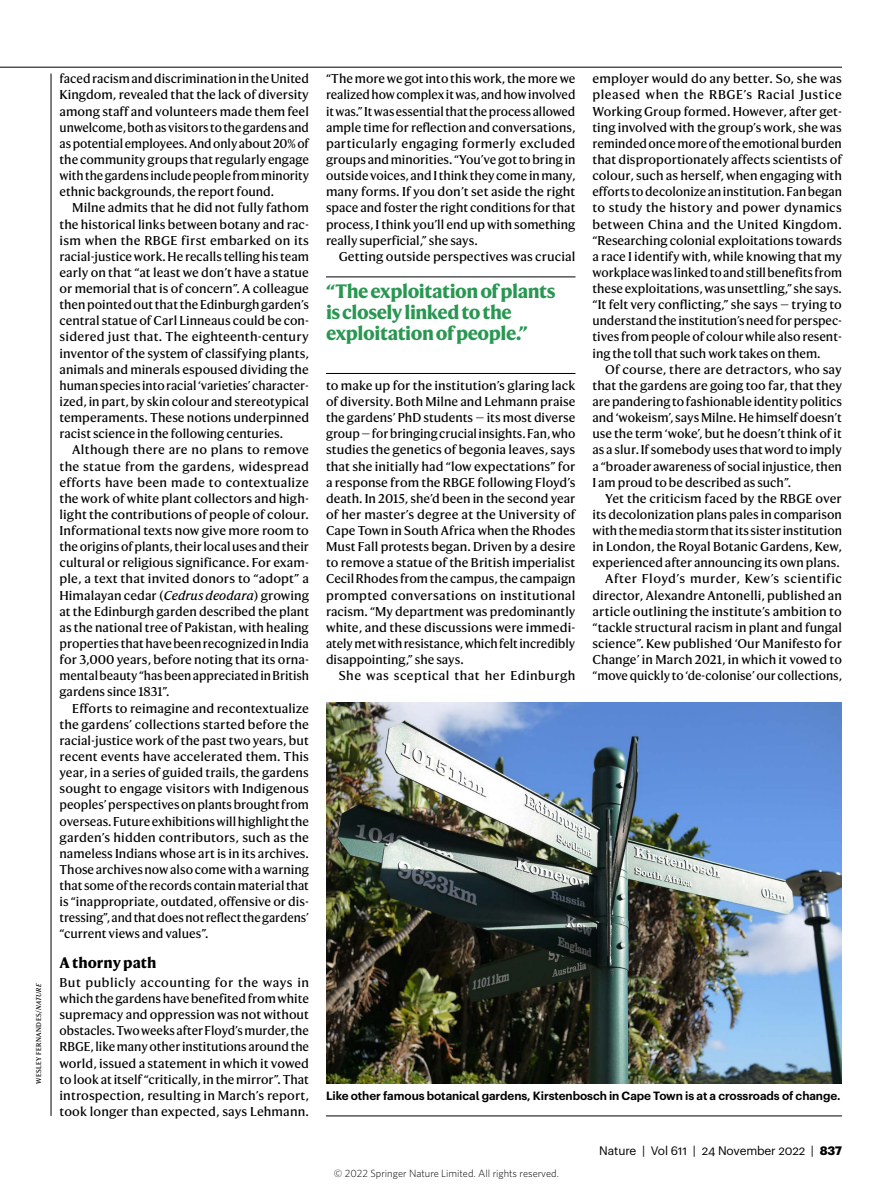
<style>
.page{position:relative;width:893px;height:1187px;background:#fff}
.page>*{position:absolute;margin:0;border:0;box-sizing:border-box;transform-origin:0 0}
.t1{font:700 18.75px/21px "Harding Text";letter-spacing:-.025em;color:#299751}
.t2{font:700 14.7px "Harding Text";color:#000}
.t3{font:12.3px/16.2px "Harding Text";color:#000;text-align:justify}
.t4{font:12.3px "Harding Text";letter-spacing:.035em;color:#000}
.t5{font:12px "Graphik Naturel";letter-spacing:-.01em;color:#000}
.t6{font:600 11.7px "Graphik Naturel";letter-spacing:-.005em;color:#000}
.t7{font:300 10.5px "Whitney";color:#000}
.t8{font:6.75px "Harding Text";letter-spacing:.05em;color:#000}
.s1{font-style:italic}
.s2{font-weight:700}
</style>
<div class="page">
<img style="left:326px;top:702px;width:516px;height:381px">
<hr style="left:326px;top:373px;width:249px;height:1px;background:#000">
<hr style="left:326px;top:276px;width:249px;height:1px;background:#000">
<hr style="left:326px;top:1115px;width:516px;height:1px;background:#000">
<hr style="left:51px;top:73px;width:1px;height:1042px;background:#000">
<hr style="left:0;top:67px;width:842px;height:1px;background:#000">
<p class="t8" style="left:35px;top:1083px;width:102px;rotate:-90deg">WESLEY FERNANDES/<span class="s1">NATURE</span></p>
<p class="t3" style="left:60px;top:71px;width:251px">faced racism and discrimination in the United Kingdom, revealed that the lack of diversity among staff and volunteers made them feel unwelcome, both as visitors to the gardens and as potential employees. And only about 20% of the community groups that regularly engage with the gardens include people from minority ethnic backgrounds, the report found.</p>
<p class="t3" style="left:60px;top:200px;width:251px;text-indent:13px">Milne admits that he did not fully fathom the historical links between botany and rac&shy;ism when the RBGE first embarked on its racial-justice work. He recalls telling his team early on that “at least we don’t have a statue or memorial that is of concern”. A colleague then pointed out that the Edinburgh garden’s central statue of Carl Linneaus could be con&shy;sidered just that. The eighteenth-century inventor of the system of classifying plants, animals and minerals espoused dividing the human species into racial ‘varieties’ character&shy;ized, in part, by skin colour and stereotypical temperaments. These notions underpinned racist science in the following centuries.</p>
<p class="t3" style="left:60px;top:442px;width:251px;text-indent:13px">Although there are no plans to remove the statue from the gardens, widespread efforts have been made to contextualize the work of white plant collectors and high&shy;light the contributions of people of colour.<br>Informational texts now give more room to the origins of plants, their local uses and their cultural or religious significance. For exam&shy;ple, a text that invited donors to “adopt” a Himalayan cedar (<span class="s1">Cedrus deodara</span>) growing at the Edinburgh garden described the plant as the national tree of Pakistan, with healing properties that have been recognized in India for 3,000 years, before noting that its orna&shy;mental beauty “has been appreciated in British gardens since 1831”.</p>
<p class="t3" style="left:60px;top:700px;width:251px;text-indent:13px">Efforts to reimagine and recontextualize the gardens’ collections started before the racial-justice work of the past two years, but recent events have accelerated them. This year, in a series of guided trails, the gardens sought to engage visitors with Indigenous peoples’ perspectives on plants brought from overseas. Future exhibitions will highlight the garden’s hidden contributors, such as the nameless Indians whose art is in its archives.<br>Those archives now also come with a warning that some of the records contain material that is “inappropriate, outdated, offensive or dis&shy;tressing”, and that does not reflect the gardens’ “current views and values”.</p>
<p class="t2" style="left:60px;top:953px;width:98px">A thorny path</p>
<p class="t3" style="left:60px;top:974px;width:251px">But publicly accounting for the ways in which the gardens have benefited from white supremacy and oppression was not without obstacles. Two weeks after Floyd’s murder, the RBGE, like many other institutions around the world, issued a statement in which it vowed to look at itself “critically, in the mirror”. That introspection, resulting in March’s report, took longer than expected, says Lehmann.</p>
<p class="t3" style="left:326px;top:71px;width:251px">“The more we got into this work, the more we realized how complex it was, and how involved it was.” It was essential that the process allowed ample time for reflection and conversations, particularly engaging formerly excluded groups and minorities. “You’ve got to bring in outside voices, and I think they come in many, many forms. If you don’t set aside the right space and foster the right conditions for that process, I think you’ll end up with something really superficial,” she says.</p>
<p class="t3" style="left:339px;top:248px;width:238px">Getting outside perspectives was crucial</p>
<h1 class="t1" style="left:326px;top:281px;width:231px">“The exploitation of plants is closely linked to the exploitation of people.”</h1>
<p class="t3" style="left:326px;top:377px;width:251px">to make up for the institution’s glaring lack of diversity. Both Milne and Lehmann praise the gardens’ PhD students — its most diverse group — for bringing crucial insights. Fan, who studies the genetics of begonia leaves, says that she initially had “low expectations” for a response from the RBGE following Floyd’s death. In 2015, she’d been in the second year of her master’s degree at the University of Cape Town in South Africa when the Rhodes Must Fall protests began. Driven by a desire to remove a statue of the British imperialist Cecil Rhodes from the campus, the campaign prompted conversations on institutional racism. “My department was predominantly white, and these discussions were immedi&shy;ately met with resistance, which felt incredibly disappointing,” she says.</p>
<p class="t4" style="left:339px;top:668px;width:238px">She was sceptical that her Edinburgh</p>
<p class="t3" style="left:592px;top:71px;width:251px">employer would do any better. So, she was pleased when the RBGE’s Racial Justice Working Group formed. However, after get&shy;ting involved with the group’s work, she was reminded once more of the emotional burden that disproportionately affects scientists of colour, such as herself, when engaging with efforts to decolonize an institution. Fan began to study the history and power dynamics between China and the United Kingdom. “Researching colonial exploitations towards a race I identify with, while knowing that my workplace was linked to and still benefits from these exploitations, was unsettling,” she says. “It felt very conflicting,” she says — trying to understand the institution’s need for perspec&shy;tives from people of colour while also resent&shy;ing the toll that such work takes on them.</p>
<p class="t3" style="left:592px;top:361px;width:251px;text-indent:13px">Of course, there are detractors, who say that the gardens are going too far, that they are pandering to fashionable identity politics and ‘wokeism’, says Milne. He himself doesn’t use the term ‘woke’, but he doesn’t think of it as a slur. If somebody uses that word to imply a “broader awareness of social injustice, then I am proud to be described as such”.</p>
<p class="t3" style="left:592px;top:490px;width:251px;text-align:right">Yet the criticism faced by the RBGE over its decolonization plans pales in comparison with the media storm that its sister institution in London, the Royal Botanic Gardens, Kew, experienced after announcing its own plans.<br>After Floyd’s murder, Kew’s scientific director, Alexandre Antonelli, published an article outlining the institute’s ambition to “tackle structural racism in plant and fungal science”. Kew published ‘Our Manifesto for Change’ in March 2021, in which it vowed to “move quickly to ‘de-colonise’ our collections,</p>
<p class="t6" style="left:326px;top:1086px;width:516px">Like other famous botanical gardens, Kirstenbosch in Cape Town is at a crossroads of change.</p>
<p class="t7" style="left:334px;top:1166px;width:226px">© 2022 Springer Nature Limited. All rights reserved.</p>
<p class="t5" style="left:599px;top:1141px;width:244px">Nature | Vol 611 | 24 November 2022 | <span class="s2">837</span></p>
</div>
